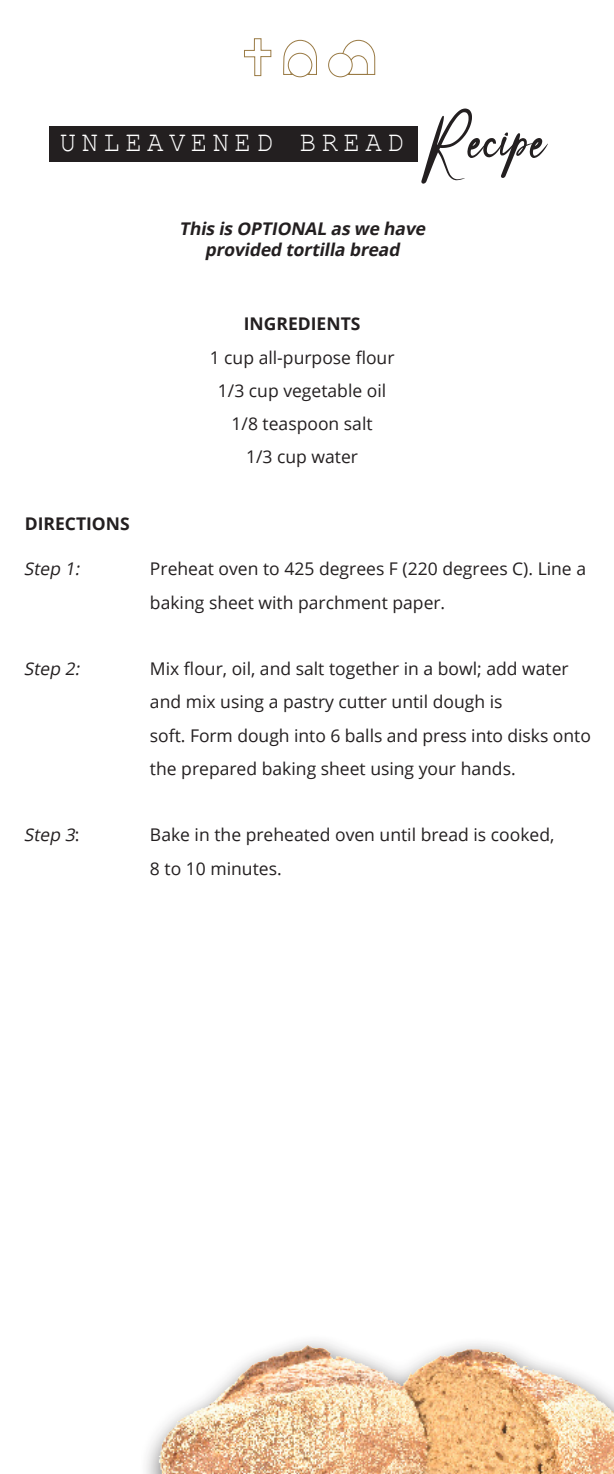
<style>
.page{position:relative;width:614px;height:1474px;background:#fff}
.page>*{position:absolute;margin:0;border:0;box-sizing:border-box;transform-origin:0 0}
.t1{font:63px "Christmas";color:#231f20}
.t2{font:29.05px "Courier New";letter-spacing:.2em;color:#fff;scale:.94 1}
.t3{font:17.5px/33.2px "Open Sans";color:#231f20}
.t4{font:italic 700 17.5px "Open Sans";color:#231f20}
.t5{font:700 17.5px "Open Sans";color:#231f20}
.t6{font:italic 17.5px "Open Sans";color:#231f20}
.s1{font-style:normal}
</style>
<div class="page">
<svg style="left:341px;top:39px;width:34px;height:36px"></svg>
<div style="left:328px;top:53px;width:24px;height:24px;background:#fff;border-radius:50%"></div>
<div style="left:328px;top:53px;width:24px;height:24px;border:1px solid #997a44;border-radius:50%"></div>
<svg style="left:283px;top:39px;width:34px;height:36px"></svg>
<div style="left:288px;top:53px;width:23px;height:24px;background:#fff;border-radius:50%"></div>
<div style="left:287px;top:53px;width:25px;height:24px;border:1px solid #997a44;border-radius:50%"></div>
<svg style="left:244px;top:38px;width:27px;height:38px"></svg>
<div style="left:50px;top:126px;width:367px;height:35px;background:#231f20"></div>
<img style="left:149px;top:1341px;width:464px;height:132px">
<p class="t2" style="left:60px;top:124px;width:367px">UNLEAVENED BREAD</p>
<p class="t1" style="left:425px;top:95px;width:123px">Recipe</p>
<p class="t4" style="left:179px;top:216px;width:252px">This is OPTIONAL as we have</p>
<p class="t4" style="left:205px;top:237px;width:200px">provided tortilla bread</p>
<p class="t5" style="left:243px;top:311px;width:118px">INGREDIENTS</p>
<p class="t3" style="left:209px;top:340px;width:186px">1 cup all-purpose flour</p>
<p class="t3" style="left:218px;top:373px;width:170px">1/3 cup vegetable oil</p>
<p class="t3" style="left:231px;top:406px;width:142px">1/8 teaspoon salt</p>
<p class="t3" style="left:246px;top:440px;width:113px">1/3 cup water</p>
<p class="t5" style="left:25px;top:511px;width:106px">DIRECTIONS</p>
<p class="t6" style="left:24px;top:557px;width:61px">Step 1:</p>
<p class="t3" style="left:150px;top:552px;width:437px">Preheat oven to 425 degrees F (220 degrees C). Line a baking sheet with parchment paper.</p>
<p class="t6" style="left:24px;top:656px;width:61px">Step 2:</p>
<p class="t3" style="left:150px;top:651px;width:420px">Mix flour, oil, and salt together in a bowl; add water and mix using a pastry cutter until dough is</p>
<p class="t3" style="left:150px;top:718px;width:442px">soft. Form dough into 6 balls and press into disks onto the prepared baking sheet using your hands.</p>
<p class="t6" style="left:24px;top:823px;width:57px">Step 3<span class="s1">:</span></p>
<p class="t3" style="left:150px;top:818px;width:405px">Bake in the preheated oven until bread is cooked,</p>
<p class="t3" style="left:150px;top:851px;width:133px">8 to 10 minutes.</p>
</div>
